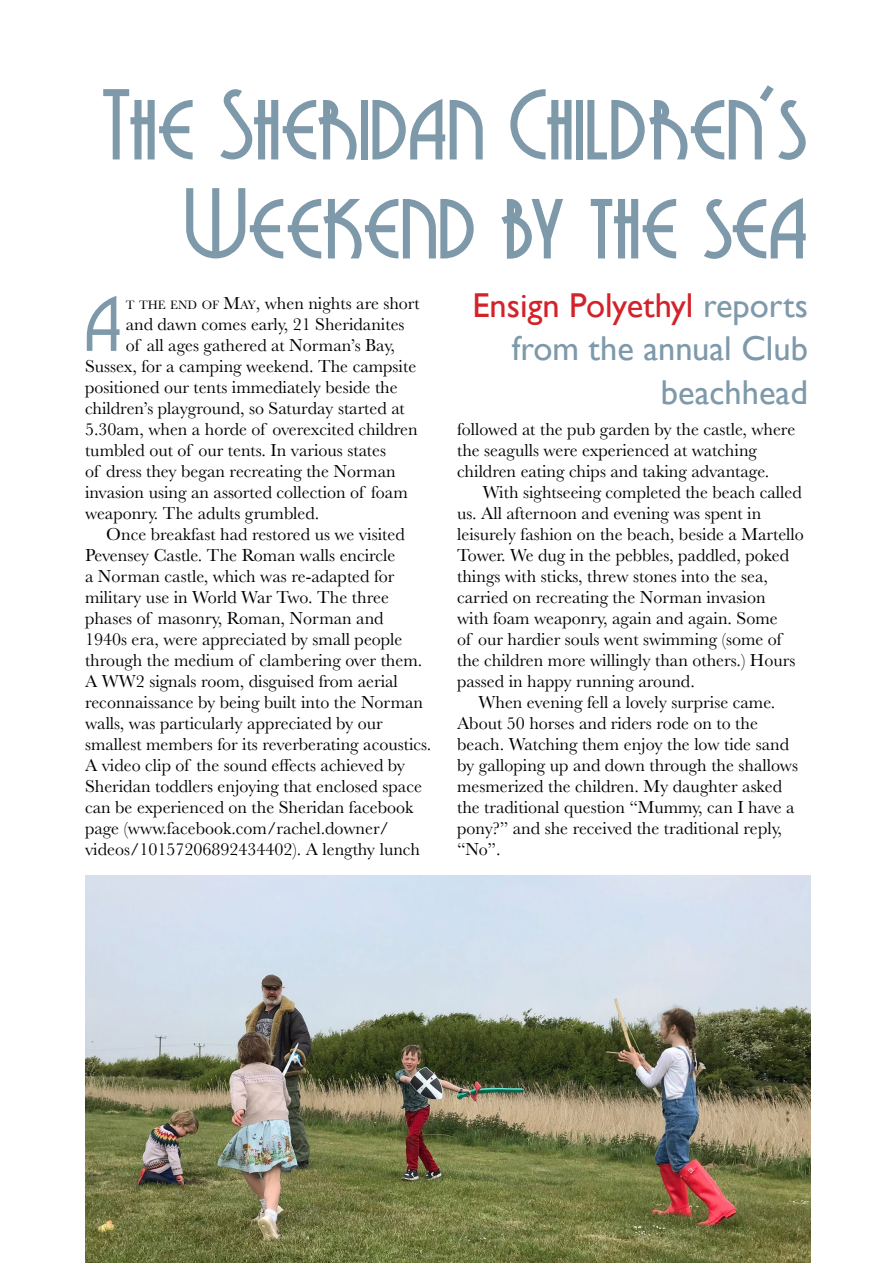
<style>
.page{position:relative;width:893px;height:1263px;background:#fff}
.page>*{position:absolute;margin:0;border:0;box-sizing:border-box;transform-origin:0 0}
.Body_text{font:93px/99px "Grenadier NF";color:#7e99aa;text-align:right}
.Body_text-2{font:73.5px "Grenadier NF";color:#7e99aa}
.Picture_caption{font:34.5px/43.5px "Gill Sans";color:#7e99aa;text-align:right}
.Body_text-3{font:18px/21px "Baskerville";color:#000}
.s1{color:#d2232a}
.s2{font-size:12.6px}
.s3{font-style:inherit}
</style>
<div class="page">
<img style="left:85px;top:875px;width:725px;height:388px">
<p class="Body_text" style="left:101px;top:79px;width:708px">The Sheridan Children’s<br>Weekend by the sea</p>
<p class="Picture_caption" style="left:472px;top:283px;width:337px"><span class="s1">Ensign Polyethyl</span> reports from the annual Club beachhead</p>
<p class="Body_text-2" style="left:85px;top:286px;width:38px">A</p>
<p class="Body_text-3" style="left:126px;top:293px;width:296px"><span class="s2">T THE END OF</span> <span class="s3">M</span><span class="s2">AY</span>, when nights are short</p>
<p class="Body_text-3" style="left:126px;top:314px;width:280px">and dawn comes early, 21 Sheridanites</p>
<p class="Body_text-3" style="left:126px;top:335px;width:271px">of all ages gathered at Norman’s Bay,</p>
<p class="Body_text-3" style="left:85px;top:356px;width:333px">Sussex, for a camping weekend. The campsite</p>
<p class="Body_text-3" style="left:85px;top:377px;width:314px">positioned our tents immediately beside the</p>
<p class="Body_text-3" style="left:85px;top:398px;width:321px">children’s playground, so Saturday started at</p>
<p class="Body_text-3" style="left:85px;top:419px;width:334px">5.30am, when a horde of overexcited children</p>
<p class="Body_text-3" style="left:85px;top:440px;width:303px">tumbled out of our tents. In various states</p>
<p class="Body_text-3" style="left:85px;top:461px;width:312px">of dress they began recreating the Norman</p>
<p class="Body_text-3" style="left:85px;top:482px;width:324px">invasion using an assorted collection of foam</p>
<p class="Body_text-3" style="left:85px;top:503px;width:236px">weaponry. The adults grumbled.</p>
<p class="Body_text-3" style="left:85px;top:524px;width:348px;text-indent:21px">Once breakfast had restored us we visited Pevensey Castle. The Roman walls encircle<br>a Norman castle, which was re-adapted for military use in World War Two. The three phases of masonry, Roman, Norman and<br>1940s era, were appreciated by small people through the medium of clambering over them.<br>A WW2 signals room, disguised from aerial reconnaissance by being built into the Norman walls, was particularly appreciated by our smallest members for its reverberating acoustics.<br>A video clip of the sound effects achieved by Sheridan toddlers enjoying that enclosed space can be experienced on the Sheridan facebook page (www.facebook.com/rachel.downer/ videos/10157206892434402). A lengthy lunch</p>
<p class="Body_text-3" style="left:457px;top:419px;width:340px">followed at the pub garden by the castle, where the seagulls were experienced at watching children eating chips and taking advantage.</p>
<p class="Body_text-3" style="left:457px;top:482px;width:348px;text-indent:26px">With sightseeing completed the beach called us. All afternoon and evening was spent in leisurely fashion on the beach, beside a Martello Tower. We dug in the pebbles, paddled, poked things with sticks, threw stones into the sea, carried on recreating the Norman invasion<br>with foam weaponry, again and again. Some<br>of our hardier souls went swimming (some of the children more willingly than others.) Hours passed in happy running around.</p>
<p class="Body_text-3" style="left:457px;top:692px;width:343px;text-indent:21px">When evening fell a lovely surprise came.<br>About 50 horses and riders rode on to the beach. Watching them enjoy the low tide sand by galloping up and down through the shallows mesmerized the children. My daughter asked the traditional question “Mummy, can I have a pony?” and she received the traditional reply, “No”.</p>
</div>
